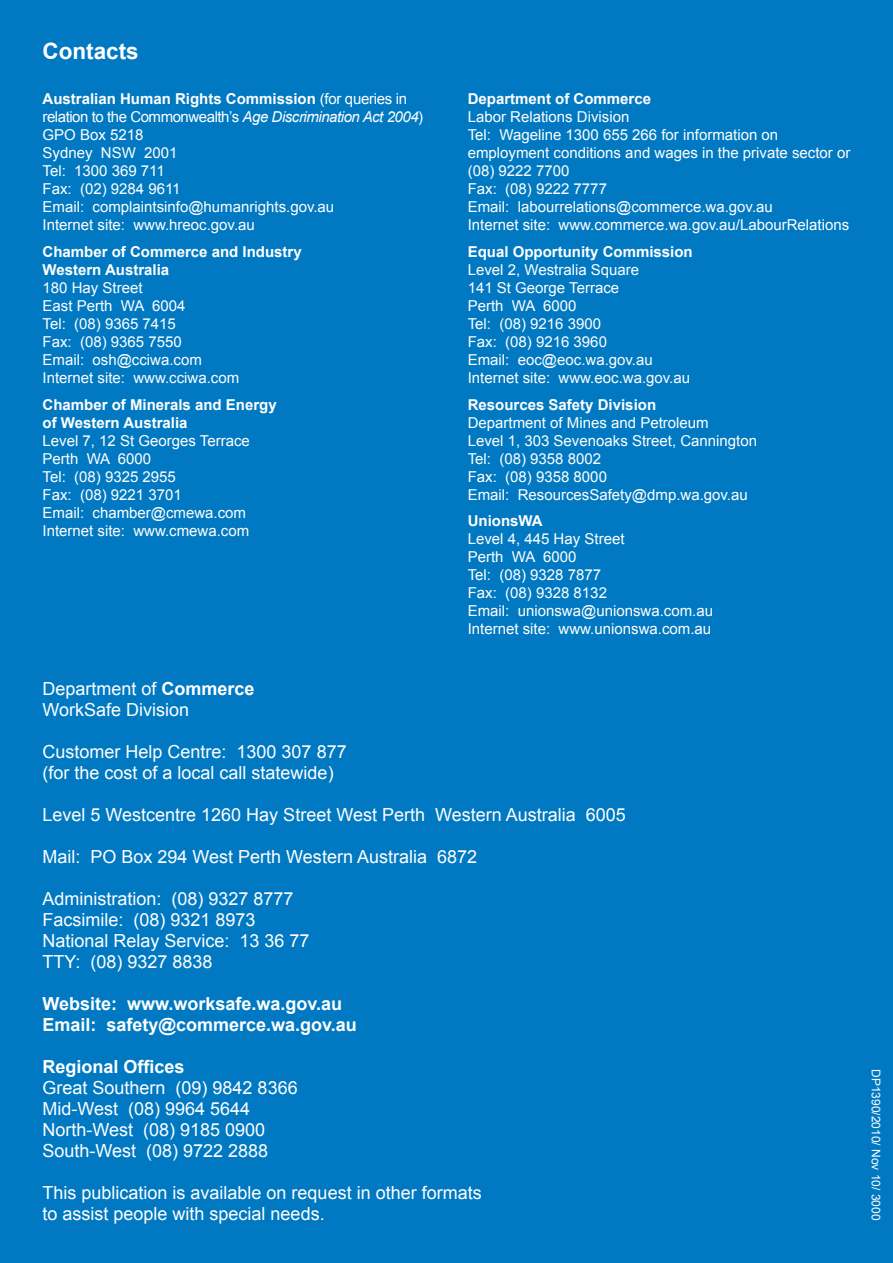
<style>
.page{position:relative;width:893px;height:1263px;background:#0079c2}
.page>*{position:absolute;margin:0;border:0;box-sizing:border-box;transform-origin:0 0}
.t1{font:700 22.5px "Arial";color:#fff}
.t2{font:18px/21px "Arial";color:#fff}
.t3{font:700 18px/21px "Arial";color:#fff}
.t4{font:15px/18px "Arial";color:#fff}
.t5{font:700 15px/18px "Arial";color:#fff}
.t6{font:12px "Arial";color:#fff}
.s1{font-weight:700}
.s2{font-style:italic}
</style>
<div class="page">
<h1 class="t1" style="left:43px;top:36px;width:98px">Contacts</h1>
<p class="t4" style="left:43px;top:90px;width:382px"><span class="s1">Australian Human Rights Commission</span> (for queries in relation to the Commonwealth’s <span class="s2">Age Discrimination Act 2004</span>)<br>GPO Box 5218<br>Sydney NSW 2001<br>Tel: 1300 369 711<br>Fax: (02) 9284 9611<br>Email: complaintsinfo@humanrights.gov.au<br>Internet site: www.hreoc.gov.au</p>
<p class="t5" style="left:43px;top:243px;width:261px">Chamber of Commerce and Industry<br>Western Australia</p>
<p class="t4" style="left:43px;top:279px;width:198px">180 Hay Street<br>East Perth WA 6004<br>Tel: (08) 9365 7415<br>Fax: (08) 9365 7550<br>Email: osh@cciwa.com<br>Internet site: www.cciwa.com</p>
<p class="t5" style="left:43px;top:396px;width:236px">Chamber of Minerals and Energy of Western Australia</p>
<p class="t4" style="left:43px;top:431px;width:209px">Level 7, 12 St Georges Terrace<br>Perth WA 6000<br>Tel: (08) 9325 2955<br>Fax: (08) 9221 3701<br>Email: chamber@cmewa.com<br>Internet site: www.cmewa.com</p>
<p class="t5" style="left:468px;top:91px;width:185px">Department of Commerce</p>
<p class="t4" style="left:468px;top:108px;width:384px">Labor Relations Division<br>Tel: Wageline 1300 655 266 for information on employment conditions and wages in the private sector or (08) 9222 7700<br>Fax: (08) 9222 7777<br>Email: labourrelations@commerce.wa.gov.au<br>Internet site: www.commerce.wa.gov.au/LabourRelations</p>
<p class="t5" style="left:468px;top:243px;width:227px">Equal Opportunity Commission</p>
<p class="t4" style="left:468px;top:261px;width:224px">Level 2, Westralia Square<br>141 St George Terrace<br>Perth WA 6000<br>Tel: (08) 9216 3900<br>Fax: (08) 9216 3960<br>Email: eoc@eoc.wa.gov.au<br>Internet site: www.eoc.wa.gov.au</p>
<p class="t5" style="left:468px;top:396px;width:190px">Resources Safety Division</p>
<p class="t4" style="left:468px;top:413px;width:291px">Department of Mines and Petroleum<br>Level 1, 303 Sevenoaks Street, Cannington<br>Tel: (08) 9358 8002<br>Fax: (08) 9358 8000<br>Email: ResourcesSafety@dmp.wa.gov.au</p>
<p class="t5" style="left:468px;top:512px;width:76px">UnionsWA</p>
<p class="t4" style="left:468px;top:530px;width:247px">Level 4, 445 Hay Street<br>Perth WA 6000<br>Tel: (08) 9328 7877<br>Fax: (08) 9328 8132<br>Email: unionswa@unionswa.com.au<br>Internet site: www.unionswa.com.au</p>
<p class="t2" style="left:43px;top:679px;width:214px">Department of <span class="s1">Commerce<br></span>WorkSafe Division</p>
<p class="t2" style="left:43px;top:742px;width:306px">Customer Help Centre: 1300 307 877 (for the cost of a local call statewide)</p>
<p class="t2" style="left:43px;top:805px;width:585px">Level 5 Westcentre 1260 Hay Street West Perth Western Australia 6005</p>
<p class="t2" style="left:43px;top:847px;width:436px">Mail: PO Box 294 West Perth Western Australia 6872</p>
<p class="t2" style="left:43px;top:889px;width:269px">Administration: (08) 9327 8777<br>Facsimile: (08) 9321 8973<br>National Relay Service: 13 36 77<br>TTY: (08) 9327 8838</p>
<p class="t3" style="left:43px;top:994px;width:316px">Website: www.worksafe.wa.gov.au<br>Email: safety@commerce.wa.gov.au</p>
<p class="t3" style="left:43px;top:1057px;width:144px">Regional Offices</p>
<p class="t2" style="left:43px;top:1078px;width:257px">Great Southern (09) 9842 8366<br>Mid-West (08) 9964 5644<br>North-West (08) 9185 0900<br>South-West (08) 9722 2888</p>
<p class="t2" style="left:43px;top:1183px;width:441px">This publication is available on request in other formats to assist people with special needs.</p>
<p class="t6" style="left:884px;top:1069px;width:153px;rotate:90deg">DP1390/2010/ Nov 10/ 3000</p>
</div>
